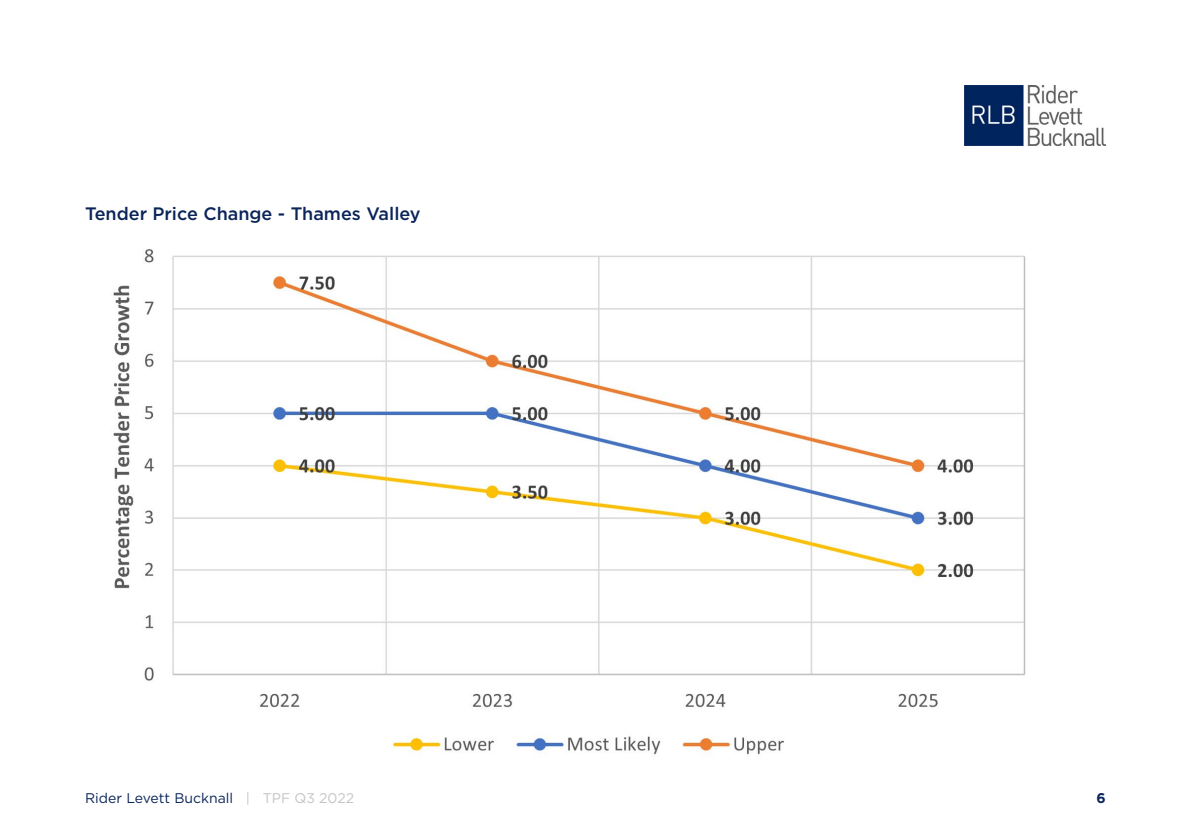
<style>
.page{position:relative;width:1191px;height:840px;background:#fff}
.page>*{position:absolute;margin:0;border:0;box-sizing:border-box;transform-origin:0 0}
.t1{font:500 18px "Gotham";color:#0b2559}
.t2{font:14px "Gotham";color:#0b2559}
.t3{font:700 14px "Gotham";color:#0b2559}
.s1{color:#c3c5c6}
</style>
<div class="page">
<img style="left:964px;top:85px;width:142px;height:60px">
<img style="left:113px;top:249px;width:913px;height:506px">
<p class="t1" style="left:85px;top:203px;width:337px">Tender Price Change - Thames Valley</p>
<p class="t2" style="left:85px;top:789px;width:271px">Rider Levett Bucknall <span class="s1">| TPF Q3 2022</span></p>
<p class="t3" style="left:1096px;top:789px;width:11px">6</p>
</div>
